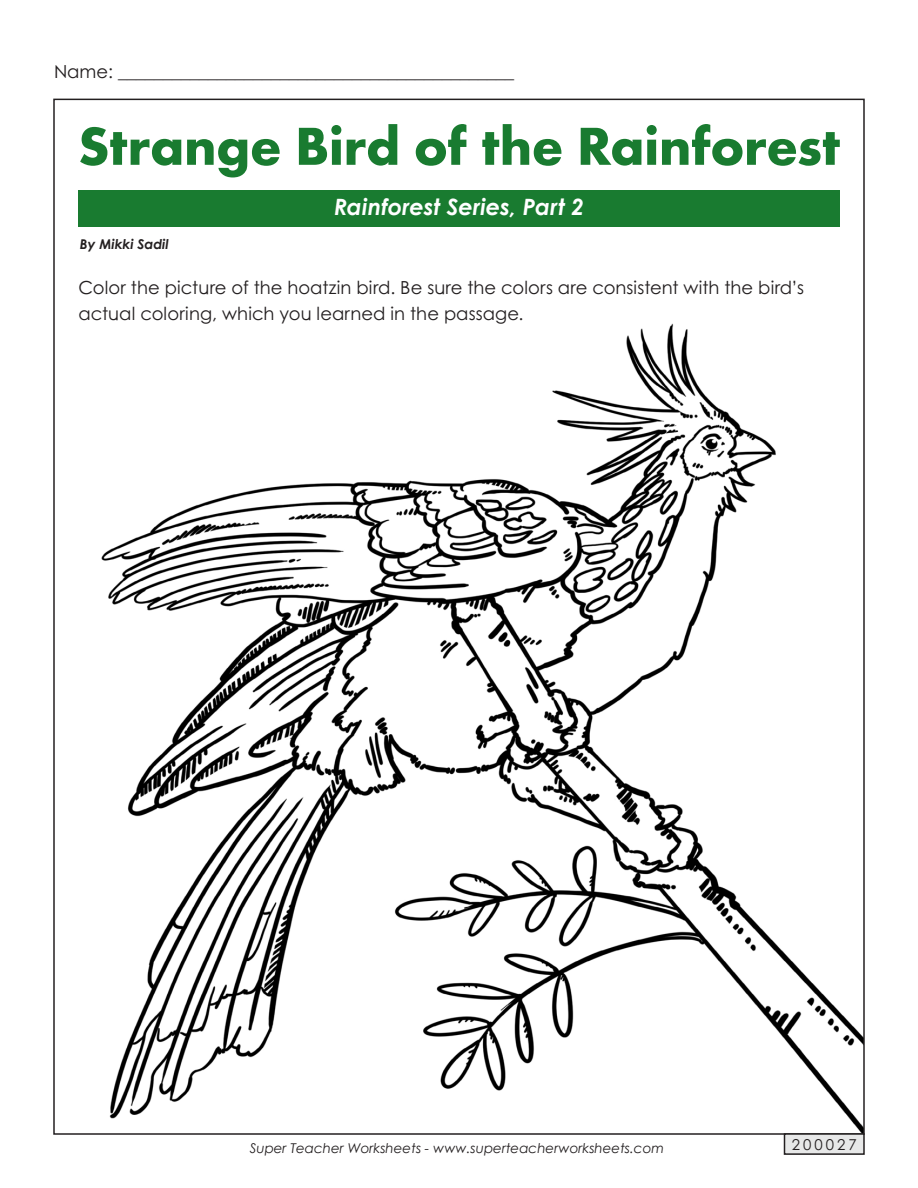
<style>
.page{position:relative;width:918px;height:1188px;background:#fff}
.page>*{position:absolute;margin:0;border:0;box-sizing:border-box;transform-origin:0 0}
.t1{font:700 55.5px "Aharoni";letter-spacing:-.01em;color:#197b30}
.t2{font:italic 700 22.5px "Century STW4";letter-spacing:.005em;color:#fff}
.t3{font:18px/25.5px "Century STW4";letter-spacing:.005em;color:#231f20}
.t4{font:15px "Century STW4";letter-spacing:.2em;color:#231f20}
.t5{font:italic 13.5px "Century Gothic 2";color:#231f20}
.t6{font:italic 700 13.5px "Century STW3";color:#231f20}
</style>
<div class="page">
<img style="left:101px;top:323px;width:761px;height:809px">
<div style="left:784px;top:1134px;width:80px;height:20px;background:#e7e8e8"></div>
<div style="left:784px;top:1133px;width:81px;height:22px;border:2px solid #231f20"></div>
<div style="left:78px;top:190px;width:762px;height:37px;background:#197b30"></div>
<p class="t3" style="left:54px;top:59px;width:462px">Name: ____________________________________________</p>
<h1 class="t1" style="left:78px;top:124px;width:764px">Strange Bird of the Rainforest</h1>
<p class="t2" style="left:334px;top:190px;width:251px">Rainforest Series, Part 2</p>
<p class="t6" style="left:80px;top:234px;width:90px">By Mikki Sadil</p>
<p class="t3" style="left:78px;top:274px;width:727px">Color the picture of the hoatzin bird. Be sure the colors are consistent with the bird’s actual coloring, which you learned in the passage.</p>
<p class="t5" style="left:250px;top:1139px;width:416px">Super Teacher Worksheets - www.superteacherworksheets.com</p>
<p class="t4" style="left:792px;top:1134px;width:66px">200027</p>
</div>
